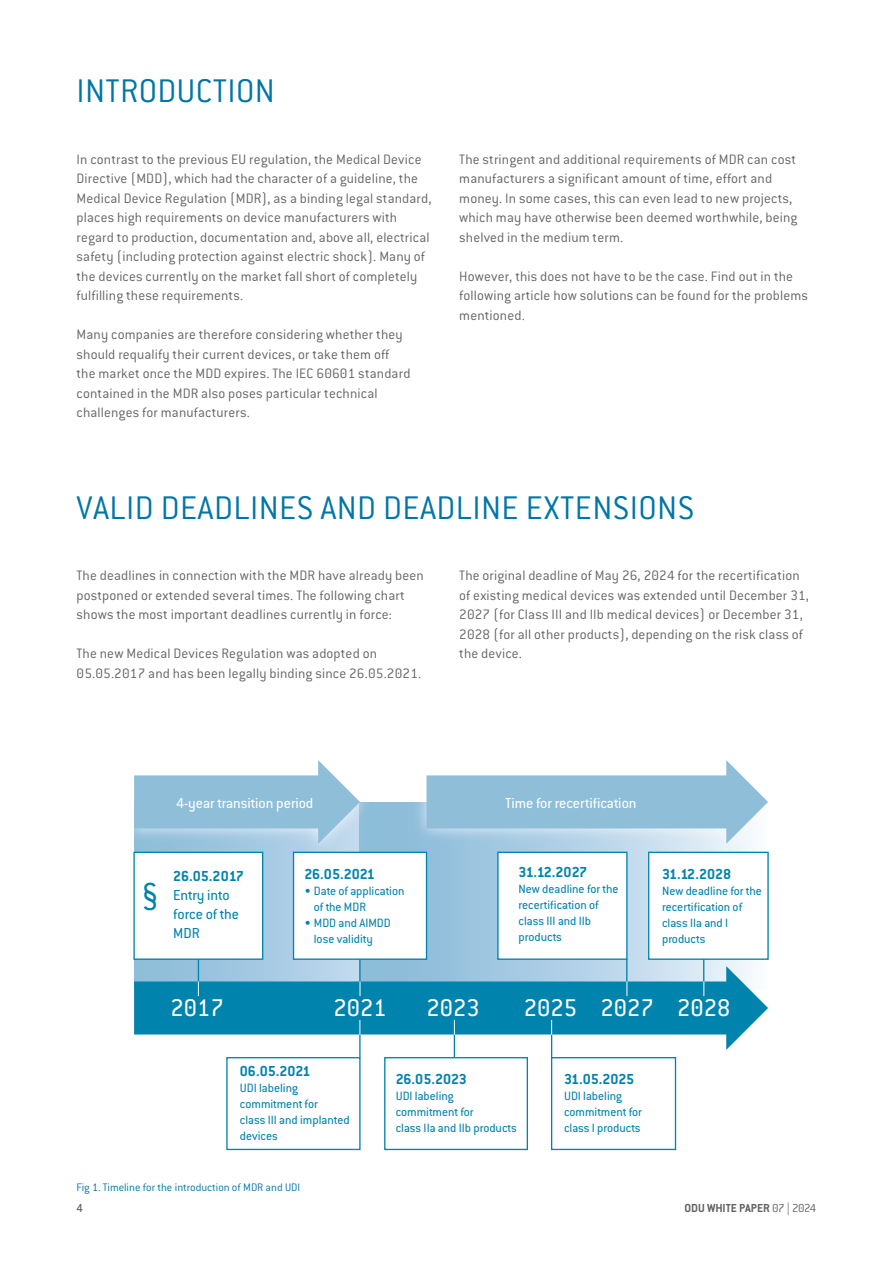
<style>
.page{position:relative;width:893px;height:1263px;background:#fff}
.page>*{position:absolute;margin:0;border:0;box-sizing:border-box;transform-origin:0 0}
.t1{font:300 36px "ITC Conduitfor ODU";letter-spacing:.01em;color:#0076a7}
.t2{font:31.8px "ITC Conduitfor ODU";color:#0083ac}
.t3{font:26.55px "ITC Conduitfor ODU";color:#fff}
.t4{font:700 15.9px "ITC Conduitfor ODU";color:#0083ac}
.t5{font:15.9px "ITC Conduitfor ODU";color:#fff}
.t6{font:15.9px/19px "ITC Conduitfor ODU";color:#0083ac}
.t7{font:300 15px/19.5px "ITC Conduitfor ODU";letter-spacing:.01em;color:#646363}
.t8{font:13.2px/15.9px "ITC Conduitfor ODU";color:#0083ac}
.t9{font:700 12.75px "ITC Conduitfor ODU";color:#646363}
.t10{font:500 12.75px "ITC Conduitfor ODU";color:#646363}
.t11{font:300 12px "ITC Conduitfor ODU";letter-spacing:-.005em;color:#0076a7}
.s1{font-weight:300}
</style>
<div class="page">
<svg style="left:134px;top:864px;width:225px;height:117px;background:#a4c9e2"></svg>
<div style="left:360px;top:802px;width:408px;height:188px;background:linear-gradient(to right,#7fb4d5,#ecf3fb)"></div>
<img style="left:133px;top:802px;width:247px;height:62px">
<div style="left:134px;top:775px;width:190px;height:53px;background:#8ebed8"></div>
<svg style="left:318px;top:760px;width:42px;height:84px"></svg>
<img style="left:406px;top:802px;width:363px;height:62px">
<div style="left:426px;top:775px;width:306px;height:53px;background:#8ebed8"></div>
<svg style="left:726px;top:760px;width:42px;height:84px"></svg>
<div style="left:134px;top:981px;width:598px;height:53px;background:#0083ac"></div>
<svg style="left:726px;top:966px;width:42px;height:84px"></svg>
<div style="left:134px;top:852px;width:129px;height:107px;background:#fff"></div>
<div style="left:133px;top:852px;width:130px;height:108px;border:1px solid #0083ac"></div>
<div style="left:649px;top:852px;width:119px;height:107px;background:#fff"></div>
<div style="left:648px;top:852px;width:121px;height:108px;border:1px solid #0083ac"></div>
<div style="left:294px;top:852px;width:132px;height:107px;background:#fff"></div>
<div style="left:293px;top:852px;width:134px;height:108px;border:1px solid #0083ac"></div>
<div style="left:498px;top:852px;width:129px;height:107px;background:#fff"></div>
<div style="left:497px;top:852px;width:131px;height:108px;border:1px solid #0083ac"></div>
<div style="left:226px;top:1057px;width:135px;height:93px;border:1px solid #0083ac"></div>
<div style="left:384px;top:1057px;width:144px;height:93px;border:1px solid #0083ac"></div>
<div style="left:551px;top:1057px;width:125px;height:93px;border:1px solid #0083ac"></div>
<svg style="left:359px;top:981px;width:1px;height:15px"></svg>
<hr style="left:359px;top:1034px;width:2px;height:24px;background:#0083ac">
<svg style="left:359px;top:1020px;width:1px;height:14px"></svg>
<svg style="left:454px;top:1020px;width:1px;height:38px"></svg>
<svg style="left:551px;top:1020px;width:1px;height:38px"></svg>
<svg style="left:198px;top:959px;width:1px;height:37px"></svg>
<hr style="left:359px;top:959px;width:2px;height:22px;background:#0083ac">
<svg style="left:626px;top:959px;width:1px;height:37px"></svg>
<svg style="left:703px;top:959px;width:1px;height:37px"></svg>
<h1 class="t1" style="left:77px;top:71px;width:200px">INTRODUCTION</h1>
<p class="t7" style="left:77px;top:149px;width:357px">In contrast to the previous EU regulation, the Medical Device Directive (MDD), which had the character of a guideline, the Medical Device Regulation (MDR), as a binding legal standard, places high requirements on device manufacturers with regard to production, documentation and, above all, electrical safety (including protection against electric shock). Many of the devices currently on the market fall short of completely fulfilling these requirements.</p>
<p class="t7" style="left:77px;top:325px;width:335px">Many companies are therefore considering whether they should requalify their current devices, or take them off the market once the MDD expires. The IEC 60601 standard contained in the MDR also poses particular technical challenges for manufacturers.</p>
<p class="t7" style="left:459px;top:149px;width:340px">The stringent and additional requirements of MDR can cost manufacturers a significant amount of time, effort and money. In some cases, this can even lead to new projects, which may have otherwise been deemed worthwhile, being shelved in the medium term.</p>
<p class="t7" style="left:459px;top:266px;width:350px">However, this does not have to be the case. Find out in the following article how solutions can be found for the problems mentioned.</p>
<h1 class="t1" style="left:77px;top:488px;width:619px">VALID DEADLINES AND DEADLINE EXTENSIONS</h1>
<p class="t7" style="left:77px;top:566px;width:349px">The deadlines in connection with the MDR have already been postponed or extended several times. The following chart shows the most important deadlines currently in force:</p>
<p class="t7" style="left:77px;top:644px;width:346px">The new Medical Devices Regulation was adopted on<br>05.05.2017 and has been legally binding since 26.05.2021.</p>
<p class="t7" style="left:459px;top:566px;width:351px">The original deadline of May 26, 2024 for the recertification of existing medical devices was extended until December 31, 2027 (for Class III and IIb medical devices) or December 31, 2028 (for all other products), depending on the risk class of the device.</p>
<p class="t5" style="left:176px;top:794px;width:139px">4-year transition period</p>
<h2 class="t2" style="left:142px;top:875px;width:17px">§</h2>
<p class="t4" style="left:173px;top:867px;width:72px">26.05.2017</p>
<p class="t6" style="left:173px;top:885px;width:67px">Entry into force of the<br>MDR</p>
<p class="t4" style="left:304px;top:865px;width:72px">26.05.2021</p>
<p class="t8" style="left:314px;top:883px;width:92px;text-indent:-9px">• Date of application of the MDR</p>
<p class="t8" style="left:314px;top:915px;width:78px;text-indent:-9px">• MDD and AIMDD lose validity</p>
<p class="t5" style="left:506px;top:794px;width:133px">Time for recertification</p>
<p class="t4" style="left:519px;top:863px;width:70px">31.12.2027</p>
<p class="t8" style="left:519px;top:881px;width:101px">New deadline for the recertification of class III and IIb products</p>
<p class="t4" style="left:662px;top:865px;width:70px">31.12.2028</p>
<p class="t8" style="left:662px;top:883px;width:101px">New deadline for the recertification of class IIa and I products</p>
<h3 class="t3" style="left:171px;top:993px;width:55px">2017</h3>
<h3 class="t3" style="left:333px;top:993px;width:55px">2021</h3>
<h3 class="t3" style="left:427px;top:993px;width:55px">2023</h3>
<h3 class="t3" style="left:524px;top:993px;width:208px">2025 2027 2028</h3>
<p class="t4" style="left:240px;top:1062px;width:72px">06.05.2021</p>
<p class="t8" style="left:240px;top:1080px;width:111px">UDI labeling commitment for<br>class III and implanted devices</p>
<p class="t4" style="left:396px;top:1070px;width:73px">26.05.2023</p>
<p class="t8" style="left:396px;top:1088px;width:123px">UDI labeling commitment for<br>class IIa and IIb products</p>
<p class="t4" style="left:564px;top:1070px;width:72px">31.05.2025</p>
<p class="t8" style="left:564px;top:1088px;width:79px">UDI labeling commitment for class I products</p>
<p class="t11" style="left:77px;top:1180px;width:225px">Fig 1. Timeline for the introduction of MDR and UDI</p>
<p class="t10" style="left:77px;top:1201px;width:8px">4</p>
<p class="t9" style="left:685px;top:1200px;width:133px">ODU WHITE PAPER <span class="s1">07 | 2024</span></p>
</div>
